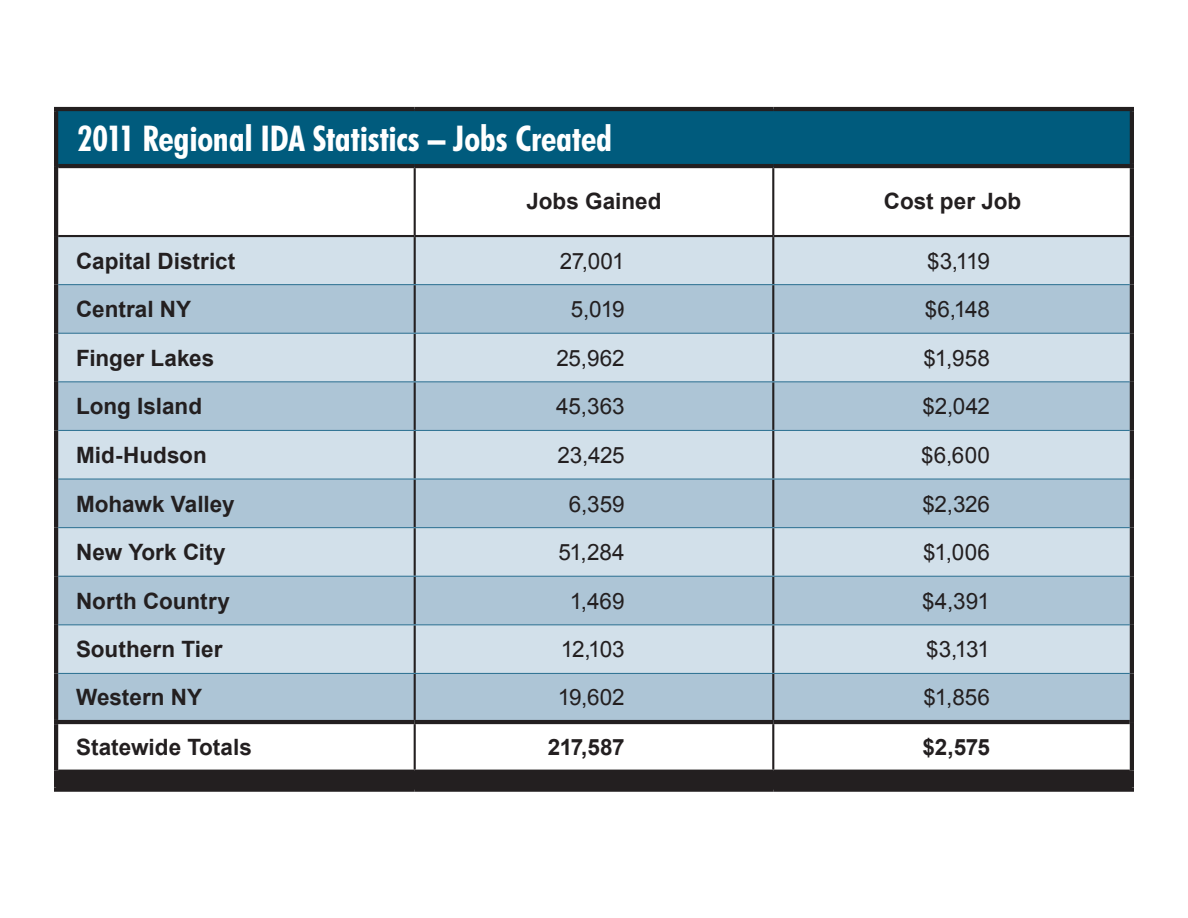
<style>
.page{position:relative;width:1188px;height:918px;background:#fff}
.page>*{position:absolute;margin:0;border:0;box-sizing:border-box;transform-origin:0 0}
.AnnRep_Body_Text{font:700 condensed 35.55px "Futura BT";letter-spacing:-.01em;color:#fff}
.AnnRep_Body_Text-2{font:700 22.5px "Arial";color:#231f20}
.AnnRep_Body_Text-3{font:22.5px "Arial";letter-spacing:-.005em;color:#231f20}
</style>
<div class="page">
<div style="left:56px;top:109px;width:1076px;height:57px;background:#005b7d"></div>
<div style="left:58px;top:237px;width:1072px;height:47px;background:#d2e0ea"></div>
<svg style="left:58px;top:285px;width:1072px;height:435px;fill:#adc5d6"></svg>
<svg style="left:58px;top:724px;width:1072px;height:46px"></svg>
<hr style="left:414px;top:168px;width:2px;height:67px;background:#231f20">
<hr style="left:772px;top:168px;width:2px;height:67px;background:#231f20">
<hr style="left:58px;top:235px;width:357px;height:2px;background:#231f20">
<hr style="left:415px;top:235px;width:358px;height:2px;background:#231f20">
<hr style="left:414px;top:237px;width:2px;height:47px;background:#231f20">
<hr style="left:773px;top:235px;width:357px;height:2px;background:#231f20">
<hr style="left:772px;top:237px;width:2px;height:47px;background:#231f20">
<hr style="left:414px;top:285px;width:2px;height:48px;background:#231f20">
<hr style="left:772px;top:285px;width:2px;height:48px;background:#231f20">
<hr style="left:414px;top:334px;width:2px;height:47px;background:#231f20">
<hr style="left:772px;top:334px;width:2px;height:47px;background:#231f20">
<hr style="left:414px;top:382px;width:2px;height:48px;background:#231f20">
<hr style="left:772px;top:382px;width:2px;height:48px;background:#231f20">
<hr style="left:414px;top:431px;width:2px;height:48px;background:#231f20">
<hr style="left:772px;top:431px;width:2px;height:48px;background:#231f20">
<hr style="left:414px;top:480px;width:2px;height:47px;background:#231f20">
<hr style="left:772px;top:480px;width:2px;height:47px;background:#231f20">
<hr style="left:414px;top:528px;width:2px;height:48px;background:#231f20">
<hr style="left:772px;top:528px;width:2px;height:48px;background:#231f20">
<hr style="left:414px;top:577px;width:2px;height:47px;background:#231f20">
<hr style="left:772px;top:577px;width:2px;height:47px;background:#231f20">
<hr style="left:414px;top:625px;width:2px;height:48px;background:#231f20">
<hr style="left:772px;top:625px;width:2px;height:48px;background:#231f20">
<hr style="left:414px;top:674px;width:2px;height:46px;background:#231f20">
<hr style="left:772px;top:674px;width:2px;height:46px;background:#231f20">
<hr style="left:414px;top:724px;width:2px;height:46px;background:#231f20">
<hr style="left:772px;top:724px;width:2px;height:46px;background:#231f20">
<hr style="left:58px;top:770px;width:357px;height:2px;background:#231f20">
<hr style="left:415px;top:770px;width:358px;height:2px;background:#231f20">
<hr style="left:773px;top:770px;width:357px;height:2px;background:#231f20">
<div style="left:58px;top:772px;width:1072px;height:16px;background:#231f20"></div>
<hr style="left:54px;top:720px;width:361px;height:4px;background:#231f20">
<hr style="left:415px;top:720px;width:358px;height:4px;background:#231f20">
<hr style="left:773px;top:720px;width:357px;height:4px;background:#231f20">
<hr style="left:54px;top:111px;width:4px;height:55px;background:#231f20">
<hr style="left:54px;top:166px;width:4px;height:70px;background:#231f20">
<hr style="left:54px;top:236px;width:4px;height:49px;background:#231f20">
<hr style="left:54px;top:285px;width:4px;height:48px;background:#231f20">
<hr style="left:54px;top:333px;width:4px;height:49px;background:#231f20">
<hr style="left:54px;top:382px;width:4px;height:48px;background:#231f20">
<hr style="left:54px;top:430px;width:4px;height:49px;background:#231f20">
<hr style="left:54px;top:479px;width:4px;height:49px;background:#231f20">
<hr style="left:54px;top:528px;width:4px;height:48px;background:#231f20">
<hr style="left:54px;top:576px;width:4px;height:49px;background:#231f20">
<hr style="left:54px;top:625px;width:4px;height:48px;background:#231f20">
<hr style="left:54px;top:673px;width:4px;height:47px;background:#231f20">
<hr style="left:54px;top:724px;width:4px;height:47px;background:#231f20">
<hr style="left:54px;top:771px;width:4px;height:17px;background:#231f20">
<svg style="left:54px;top:788px;width:361px;height:4px"></svg>
<svg style="left:415px;top:788px;width:358px;height:4px"></svg>
<hr style="left:1130px;top:168px;width:4px;height:68px;background:#231f20">
<hr style="left:1130px;top:236px;width:4px;height:49px;background:#231f20">
<hr style="left:1130px;top:285px;width:4px;height:48px;background:#231f20">
<hr style="left:1130px;top:333px;width:4px;height:49px;background:#231f20">
<hr style="left:1130px;top:382px;width:4px;height:48px;background:#231f20">
<hr style="left:1130px;top:430px;width:4px;height:49px;background:#231f20">
<hr style="left:1130px;top:479px;width:4px;height:49px;background:#231f20">
<hr style="left:1130px;top:528px;width:4px;height:48px;background:#231f20">
<hr style="left:1130px;top:576px;width:4px;height:49px;background:#231f20">
<hr style="left:1130px;top:625px;width:4px;height:48px;background:#231f20">
<hr style="left:1130px;top:673px;width:4px;height:49px;background:#231f20">
<hr style="left:1130px;top:722px;width:4px;height:49px;background:#231f20">
<hr style="left:1130px;top:771px;width:4px;height:17px;background:#231f20">
<svg style="left:773px;top:788px;width:361px;height:4px"></svg>
<hr style="left:54px;top:107px;width:361px;height:4px;background:#231f20">
<hr style="left:415px;top:107px;width:358px;height:4px;background:#231f20">
<hr style="left:773px;top:107px;width:361px;height:4px;background:#231f20">
<hr style="left:1130px;top:111px;width:4px;height:53px;background:#231f20">
<hr style="left:58px;top:164px;width:357px;height:4px;background:#231f20">
<hr style="left:415px;top:164px;width:358px;height:4px;background:#231f20">
<hr style="left:773px;top:164px;width:361px;height:4px;background:#231f20">
<hr style="left:58px;top:284px;width:357px;height:1px;background:#307394">
<hr style="left:415px;top:284px;width:358px;height:1px;background:#307394">
<hr style="left:773px;top:284px;width:357px;height:1px;background:#307394">
<hr style="left:58px;top:333px;width:357px;height:1px;background:#307394">
<hr style="left:415px;top:333px;width:358px;height:1px;background:#307394">
<hr style="left:773px;top:333px;width:357px;height:1px;background:#307394">
<hr style="left:58px;top:381px;width:357px;height:1px;background:#307394">
<hr style="left:415px;top:381px;width:358px;height:1px;background:#307394">
<hr style="left:773px;top:381px;width:357px;height:1px;background:#307394">
<hr style="left:58px;top:430px;width:357px;height:1px;background:#307394">
<hr style="left:415px;top:430px;width:358px;height:1px;background:#307394">
<hr style="left:773px;top:430px;width:357px;height:1px;background:#307394">
<hr style="left:58px;top:479px;width:357px;height:1px;background:#307394">
<hr style="left:415px;top:479px;width:358px;height:1px;background:#307394">
<hr style="left:773px;top:479px;width:357px;height:1px;background:#307394">
<hr style="left:58px;top:527px;width:357px;height:1px;background:#307394">
<hr style="left:415px;top:527px;width:358px;height:1px;background:#307394">
<hr style="left:773px;top:527px;width:357px;height:1px;background:#307394">
<hr style="left:58px;top:576px;width:357px;height:1px;background:#307394">
<hr style="left:415px;top:576px;width:358px;height:1px;background:#307394">
<hr style="left:773px;top:576px;width:357px;height:1px;background:#307394">
<hr style="left:58px;top:624px;width:357px;height:1px;background:#307394">
<hr style="left:415px;top:624px;width:358px;height:1px;background:#307394">
<hr style="left:773px;top:624px;width:357px;height:1px;background:#307394">
<hr style="left:58px;top:673px;width:357px;height:1px;background:#307394">
<hr style="left:415px;top:673px;width:358px;height:1px;background:#307394">
<hr style="left:773px;top:673px;width:357px;height:1px;background:#307394">
<p class="AnnRep_Body_Text" style="left:77px;top:117px;width:537px">2011 Regional IDA Statistics – Jobs Created</p>
<p class="AnnRep_Body_Text-2" style="left:527px;top:186px;width:136px">Jobs Gained</p>
<p class="AnnRep_Body_Text-2" style="left:884px;top:186px;width:139px">Cost per Job</p>
<p class="AnnRep_Body_Text-2" style="left:76px;top:246px;width:161px">Capital District</p>
<p class="AnnRep_Body_Text-3" style="left:560px;top:246px;width:67px">27,001</p>
<p class="AnnRep_Body_Text-3" style="left:927px;top:246px;width:64px">$3,119</p>
<p class="AnnRep_Body_Text-2" style="left:76px;top:294px;width:117px">Central NY</p>
<p class="AnnRep_Body_Text-3" style="left:571px;top:294px;width:55px">5,019</p>
<p class="AnnRep_Body_Text-3" style="left:925px;top:294px;width:67px">$6,148</p>
<p class="AnnRep_Body_Text-2" style="left:76px;top:343px;width:140px">Finger Lakes</p>
<p class="AnnRep_Body_Text-3" style="left:556px;top:343px;width:70px">25,962</p>
<p class="AnnRep_Body_Text-3" style="left:923px;top:343px;width:68px">$1,958</p>
<p class="AnnRep_Body_Text-2" style="left:76px;top:391px;width:127px">Long Island</p>
<p class="AnnRep_Body_Text-3" style="left:556px;top:392px;width:70px">45,363</p>
<p class="AnnRep_Body_Text-3" style="left:923px;top:392px;width:69px">$2,042</p>
<p class="AnnRep_Body_Text-2" style="left:76px;top:440px;width:132px">Mid-Hudson</p>
<p class="AnnRep_Body_Text-3" style="left:557px;top:440px;width:69px">23,425</p>
<p class="AnnRep_Body_Text-3" style="left:921px;top:440px;width:71px">$6,600</p>
<p class="AnnRep_Body_Text-2" style="left:76px;top:489px;width:160px">Mohawk Valley</p>
<p class="AnnRep_Body_Text-3" style="left:569px;top:489px;width:58px">6,359</p>
<p class="AnnRep_Body_Text-3" style="left:922px;top:489px;width:69px">$2,326</p>
<p class="AnnRep_Body_Text-2" style="left:76px;top:537px;width:151px">New York City</p>
<p class="AnnRep_Body_Text-3" style="left:558px;top:537px;width:68px">51,284</p>
<p class="AnnRep_Body_Text-3" style="left:923px;top:537px;width:68px">$1,006</p>
<p class="AnnRep_Body_Text-2" style="left:76px;top:586px;width:156px">North Country</p>
<p class="AnnRep_Body_Text-3" style="left:570px;top:586px;width:57px">1,469</p>
<p class="AnnRep_Body_Text-3" style="left:922px;top:586px;width:70px">$4,391</p>
<p class="AnnRep_Body_Text-2" style="left:76px;top:634px;width:148px">Southern Tier</p>
<p class="AnnRep_Body_Text-3" style="left:561px;top:635px;width:65px">12,103</p>
<p class="AnnRep_Body_Text-3" style="left:926px;top:635px;width:65px">$3,131</p>
<p class="AnnRep_Body_Text-2" style="left:76px;top:682px;width:128px">Western NY</p>
<p class="AnnRep_Body_Text-3" style="left:558px;top:683px;width:69px">19,602</p>
<p class="AnnRep_Body_Text-3" style="left:923px;top:683px;width:68px">$1,856</p>
<p class="AnnRep_Body_Text-2" style="left:76px;top:732px;width:177px">Statewide Totals</p>
<p class="AnnRep_Body_Text-2" style="left:548px;top:732px;width:78px">217,587</p>
<p class="AnnRep_Body_Text-2" style="left:923px;top:732px;width:69px">$2,575</p>
</div>
